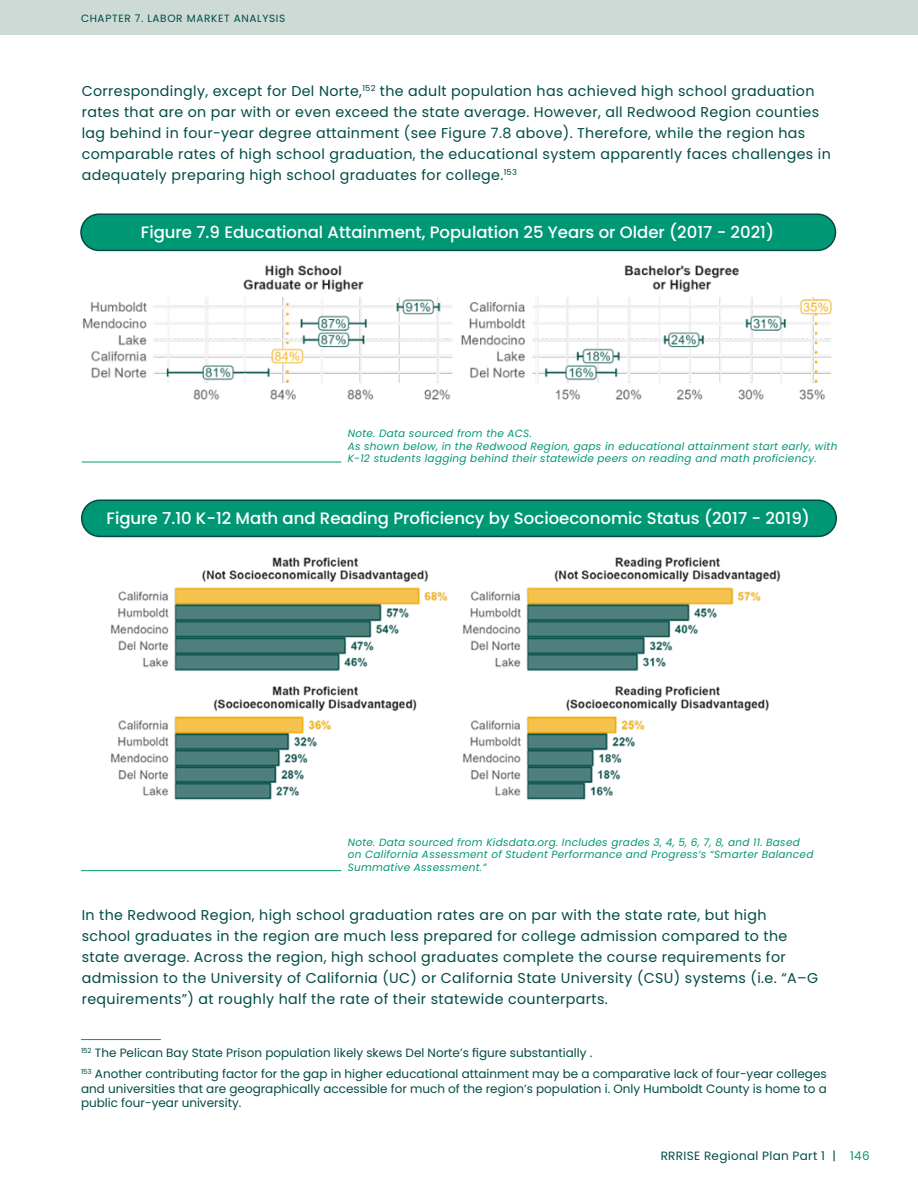
<style>
.page{position:relative;width:918px;height:1188px;background:#fff}
.page>*{position:absolute;margin:0;border:0;box-sizing:border-box;transform-origin:0 0}
.t1{font:500 16.5px "Poppins";color:#fff}
.t2{font:14.25px/21px "Poppins";letter-spacing:.025em;color:#004c45}
.t3{font:12px/21.1px "Poppins";color:#004c45}
.t4{font:12px "Poppins";letter-spacing:.025em;color:#004c45}
.t5{font:italic 10.5px/12.6px "Poppins";letter-spacing:.025em;color:#009775}
.t6{font:10.5px "Poppins";letter-spacing:.06em;color:#004c45}
.s1{font-style:inherit}
.s2{color:#009775}
</style>
<div class="page">
<div style="left:0;top:0;width:918px;height:35px;background:#cddad5"></div>
<div style="left:81px;top:214px;width:755px;height:36px;background:#009775;border-radius:18px"></div>
<div style="left:80px;top:213px;width:756px;height:38px;border:2px solid #004c45;border-radius:18px"></div>
<hr style="left:81px;top:1039px;width:80px;height:1px;background:#009775">
<img style="left:83px;top:265px;width:749px;height:135px">
<hr style="left:82px;top:462px;width:259px;height:1px;background:#009775">
<div style="left:82px;top:500px;width:754px;height:36px;background:#009775;border-radius:18px"></div>
<div style="left:81px;top:500px;width:756px;height:37px;border:2px solid #004c45;border-radius:18px"></div>
<img style="left:110px;top:557px;width:671px;height:243px">
<hr style="left:81px;top:870px;width:260px;height:1px;background:#009775">
<p class="t6" style="left:81px;top:12px;width:206px">CHAPTER 7. LABOR MARKET ANALYSIS</p>
<p class="t2" style="left:82px;top:81px;width:751px">Correspondingly, except for Del Norte,<sup>152</sup> the adult population has achieved high school graduation rates that are on par with or even exceed the state average. However, all Redwood Region counties lag behind in four-year degree attainment (see Figure 7.8 above). Therefore, while the region has comparable rates of high school graduation, the educational system apparently faces challenges in adequately preparing high school graduates for college.<sup>153</sup></p>
<p class="t1" style="left:141px;top:223px;width:635px">Figure 7.9 Educational Attainment, Population 25 Years or Older (2017 - 2021)</p>
<p class="t5" style="left:348px;top:427px;width:491px">Note. Data sourced from the ACS.<br>As shown below, in the Redwood Region, gaps in educational attainment start early, with<br>K-12 students lagging behind their statewide peers on reading and math proficiency.</p>
<p class="t1" style="left:107px;top:509px;width:705px">Figure 7.10 K-12 Math and Reading Proficiency by Socioeconomic Status (2017 - 2019)</p>
<p class="t5" style="left:348px;top:836px;width:467px">Note. Data sourced from Kidsdata.org. Includes grades 3, 4, 5, 6, 7, 8, and 11. Based on California Assessment of Student Performance and Progress’s “Smarter Balanced<br>Summative Assessment.”</p>
<p class="t2" style="left:82px;top:905px;width:738px">In the Redwood Region, high school graduation rates are on par with the state rate, but high school graduates in the region are much less prepared for college admission compared to the state average. Across the region, high school graduates complete the course requirements for admission to the University of California (UC) or California State University (CSU) systems (i.e. “A–G requirements”) at roughly half the rate of their statewide counterparts.</p>
<p class="t3" style="left:81px;top:1042px;width:747px"><sup>152</sup> The Pelican Bay State Prison population likely skews Del Norte’s figure substantially .<br><sup>153</sup> Another contributing factor for the gap in higher educational attainment may be a comparative lack of four-year colleges</p>
<p class="t3" style="left:81px;top:1081px;width:747px;line-height:14.4px">and universities that are geographically accessible for much of the region’s population i. Only Humboldt County is home to a public four-year university.</p>
<p class="t4" style="left:661px;top:1149px;width:211px">RRRISE Regional Plan Part 1 <span class="s1">|</span> <span class="s2">146</span></p>
</div>
